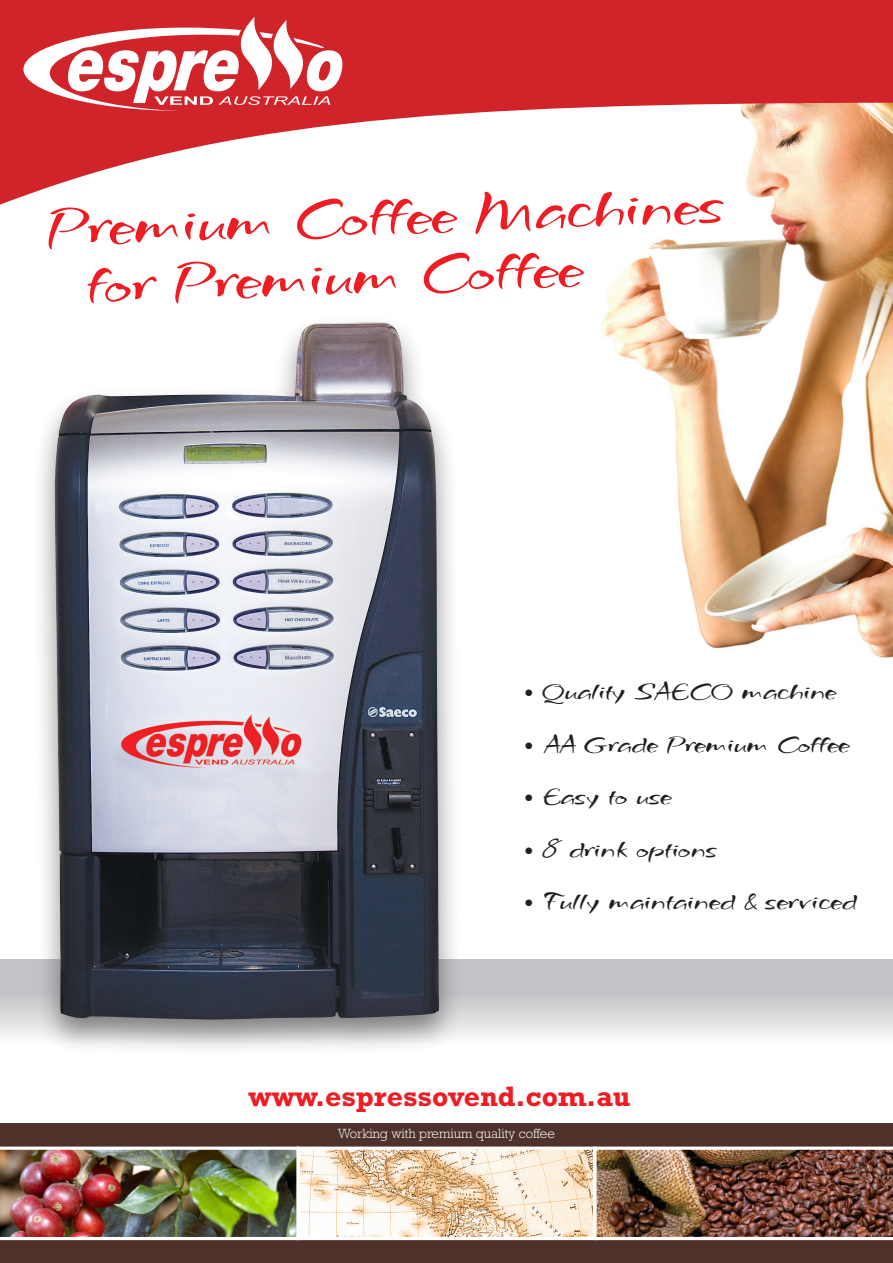
<style>
.page{position:relative;width:893px;height:1263px;background:#fff}
.page>*{position:absolute;margin:0;border:0;box-sizing:border-box;transform-origin:0 0}
.t1{font:63px "Grechen Fuemen ROB";color:#ee1d23;scale:.96 1}
.t2{font:700 28.5px "Rockwell Std";color:#ee1d23}
.t3{font:27px "Grechen Fuemen ROB";color:#231f20}
.t4{font:300 13.5px "Rockwell Std";color:#fff}
.s1{font-family:"Rockwell Std";font-weight:300}
</style>
<div class="page">
<svg style="left:0;top:959px;width:893px;height:78px"></svg>
<img style="left:602px;top:210px;width:291px;height:448px">
<svg style="left:0;top:0;width:893px;height:210px;fill:#d1232a"></svg>
<div style="left:0;top:1124px;width:893px;height:139px;background:#4f312c"></div>
<img style="left:0;top:1146px;width:893px;height:95px">
<svg style="left:23px;top:17px;width:319px;height:94px"></svg>
<div style="left:31px;top:314px;width:432px;height:744px;background:#231f20;opacity:.49"></div>
<img style="left:54px;top:322px;width:385px;height:698px">
<p class="t1" style="left:45px;top:192px;width:709px;rotate:-2deg">Premium Coffee Machines</p>
<p class="t1" style="left:85px;top:249px;width:519px;rotate:-2deg">for Premium Coffee</p>
<p class="t3" style="left:522px;top:676px;width:316px"><span class="s1">•</span> Quality SAECO machine</p>
<p class="t3" style="left:522px;top:729px;width:329px"><span class="s1">•</span> AA Grade Premium Coffee</p>
<p class="t3" style="left:522px;top:781px;width:151px"><span class="s1">•</span> Easy to use</p>
<p class="t3" style="left:522px;top:834px;width:197px"><span class="s1">•</span> 8 drink options</p>
<p class="t3" style="left:522px;top:886px;width:336px"><span class="s1">•</span> Fully maintained &amp; serviced</p>
<p class="t2" style="left:249px;top:1080px;width:384px">www.espressovend.com.au</p>
<p class="t4" style="left:338px;top:1125px;width:218px">Working with premium quality coffee</p>
</div>
